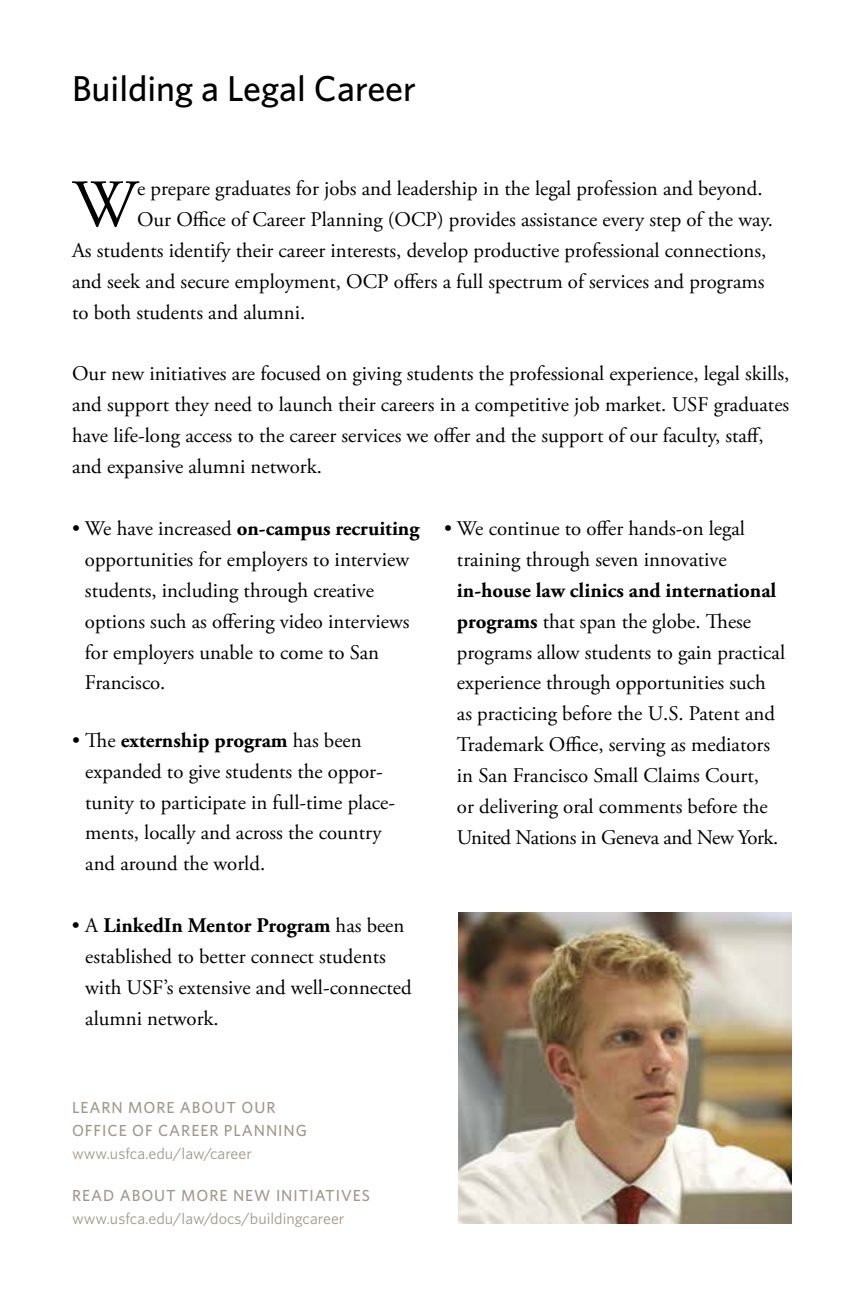
<style>
.page{position:relative;width:864px;height:1296px;background:#fff}
.page>*{position:absolute;margin:0;border:0;box-sizing:border-box;transform-origin:0 0}
.t1{font:67.4px "Adobe Garamond Pro";color:#000}
.t2{font:500 36px "Whitney";color:#000}
.t3{font:20.8px/31px "Adobe Garamond Pro";color:#000}
.t4{font:500 16px/23px "Whitney";letter-spacing:.06em;color:#a2988a}
.t5{font:16px "Whitney";color:#a2988a}
.s1{font-weight:700}
</style>
<div class="page">
<img style="left:459px;top:913px;width:333px;height:311px">
<h2 class="t2" style="left:72px;top:67px;width:346px">BUILDING A LEGAL CAREER</h2>
<h1 class="t1" style="left:72px;top:164px;width:66px">W</h1>
<p class="t3" style="left:137px;top:174px;width:627px">e prepare graduates for jobs and leadership in the legal profession and beyond.</p>
<p class="t3" style="left:137px;top:205px;width:637px">Our Office of Career Planning (OCP) provides assistance every step of the way.</p>
<p class="t3" style="left:72px;top:236px;width:696px">As students identify their career interests, develop productive professional connections,</p>
<p class="t3" style="left:72px;top:266px;width:694px">and seek and secure employment, OCP offers a full spectrum of services and programs</p>
<p class="t3" style="left:72px;top:297px;width:235px">to both students and alumni.</p>
<p class="t3" style="left:72px;top:359px;width:719px">Our new initiatives are focused on giving students the professional experience, legal skills, and support they need to launch their careers in a competitive job market. USF graduates have life-long access to the career services we offer and the support of our faculty, staff, and expansive alumni network.</p>
<p class="t3" style="left:85px;top:514px;width:336px;text-indent:-13px">• We have increased <span class="s1">on-campus recruiting </span>opportunities for employers to interview students, including through creative options such as offering video interviews for employers unable to come to San Francisco.</p>
<p class="t3" style="left:85px;top:726px;width:311px;text-indent:-13px">• The <span class="s1">externship program</span> has been expanded to give students the oppor&shy;tunity to participate in full-time place&shy;ments, locally and across the country and around the world.</p>
<p class="t3" style="left:85px;top:911px;width:328px;text-indent:-13px">• A <span class="s1">LinkedIn Mentor Program</span> has been established to better connect students with USF’s extensive and well-connected alumni network.</p>
<p class="t3" style="left:444px;top:514px;width:302px;text-align:center">• We continue to offer hands-on legal training through seven innovative</p>
<p class="t3" style="left:457px;top:575px;width:330px"><span class="s1">in-house law clinics and international programs</span> that span the globe. These programs allow students to gain practical experience through opportunities such as practicing before the U.S. Patent and Trademark Office, serving as mediators in San Francisco Small Claims Court,<br>or delivering oral comments before the United Nations in Geneva and New York.</p>
<p class="t4" style="left:72px;top:1095px;width:202px">LEARN MORE ABOUT OUR<br>OFFICE OF CAREER</p>
<p class="t4" style="left:224px;top:1118px;width:85px">PLANN ING</p>
<p class="t5" style="left:72px;top:1144px;width:181px">www.usfca.edu/law/career</p>
<p class="t4" style="left:72px;top:1183px;width:300px">READ ABOUT MORE NEW IN ITIATIVES</p>
<p class="t5" style="left:72px;top:1209px;width:274px">www.usfca.edu/law/docs/buildingcareer</p>
</div>
